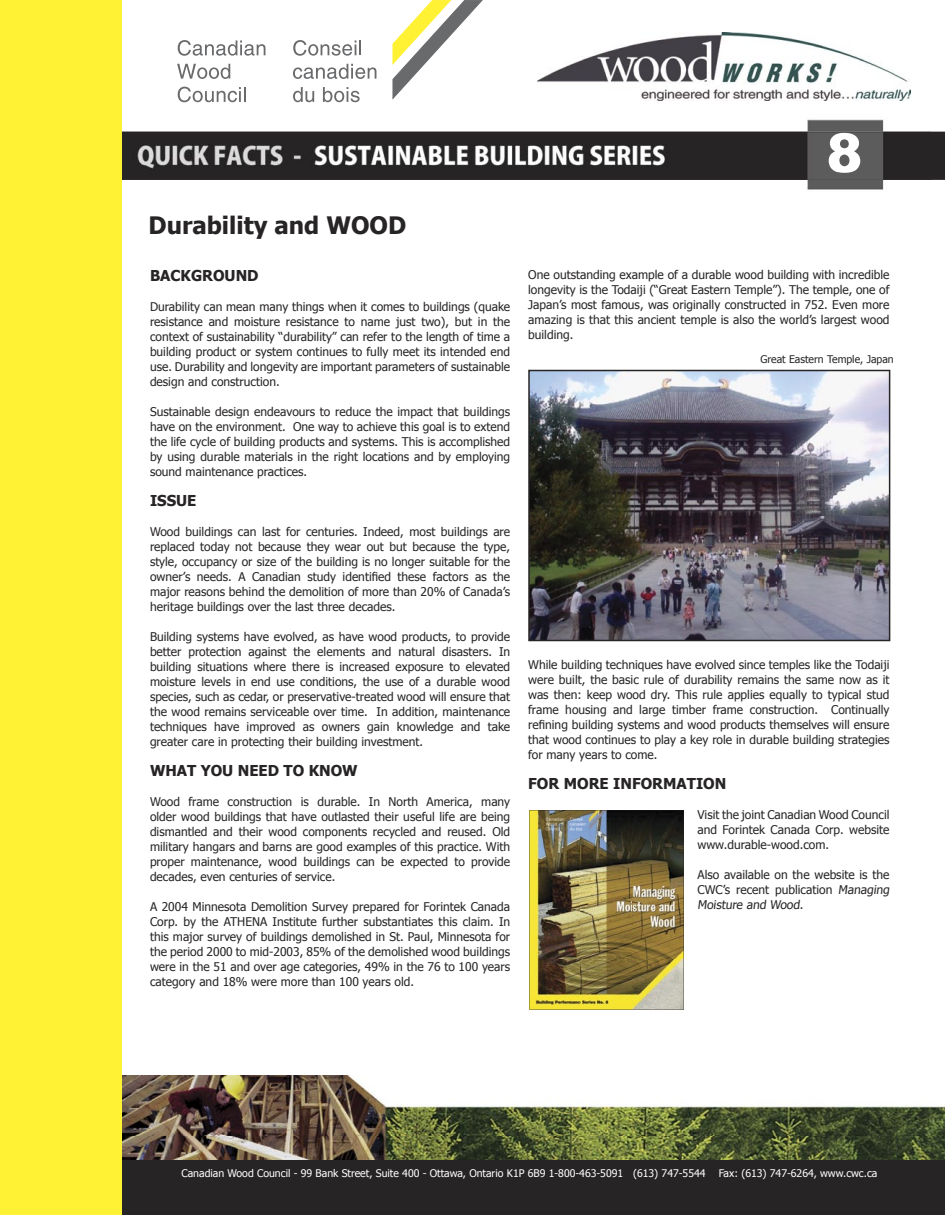
<style>
.page{position:relative;width:945px;height:1215px;background:#fff}
.page>*{position:absolute;margin:0;border:0;box-sizing:border-box;transform-origin:0 0}
.t1{font:900 54px "Arial";color:#fff}
.t2{font:700 24px "Tahoma";color:#272425}
.t3{font:700 15px "Tahoma";color:#272425}
.t4{font:12px/15px "Tahoma";color:#272425;text-align:justify}
.t5{font:10.5px "Tahoma";color:#fff}
.t6{font:10.5px "Tahoma";color:#272425}
</style>
<div class="page">
<img style="left:122px;top:119px;width:810px;height:71px">
<img style="left:122px;top:179px;width:810px;height:1px">
<img style="left:122px;top:132px;width:810px;height:47px">
<div style="left:122px;top:1136px;width:823px;height:79px;background:#272425"></div>
<img style="left:122px;top:1076px;width:823px;height:83px">
<svg style="left:393px;top:0;width:89px;height:99px"></svg>
<svg style="left:178px;top:40px;width:87px;height:16px"></svg>
<svg style="left:177px;top:64px;width:53px;height:15px"></svg>
<svg style="left:178px;top:87px;width:68px;height:15px"></svg>
<svg style="left:293px;top:40px;width:68px;height:16px"></svg>
<svg style="left:293px;top:64px;width:83px;height:15px"></svg>
<svg style="left:293px;top:87px;width:21px;height:15px"></svg>
<svg style="left:323px;top:87px;width:37px;height:15px"></svg>
<div style="left:0;top:0;width:122px;height:1215px;background:#fff133"></div>
<img style="left:537px;top:33px;width:373px;height:67px">
<img style="left:528px;top:370px;width:362px;height:271px">
<img style="left:530px;top:810px;width:154px;height:200px">
<h2 class="t2" style="left:148px;top:209px;width:259px">Durability and WOOD</h2>
<p class="t3" style="left:150px;top:265px;width:110px">BACKGROUND</p>
<p class="t4" style="left:150px;top:299px;width:362px">Durability can mean many things when it comes to buildings (quake resistance and moisture resistance to name just two), but in the context of sustainability “durability” can refer to the length of time a building product or system continues to fully meet its intended end use. Durability and longevity are important parameters of sustainable design and construction.</p>
<p class="t4" style="left:150px;top:404px;width:362px">Sustainable design endeavours to reduce the impact that buildings have on the environment. One way to achieve this goal is to extend the life cycle of building products and systems. This is accomplished by using durable materials in the right locations and by employing sound maintenance practices.</p>
<p class="t3" style="left:150px;top:490px;width:48px">ISSUE</p>
<p class="t4" style="left:150px;top:524px;width:362px">Wood buildings can last for centuries. Indeed, most buildings are replaced today not because they wear out but because the type, style, occupancy or size of the building is no longer suitable for the owner’s needs. A Canadian study identified these factors as the major reasons behind the demolition of more than 20% of Canada’s heritage buildings over the last three decades.</p>
<p class="t4" style="left:150px;top:629px;width:362px">Building systems have evolved, as have wood products, to provide better protection against the elements and natural disasters. In building situations where there is increased exposure to elevated moisture levels in end use conditions, the use of a durable wood species, such as cedar, or preservative-treated wood will ensure that the wood remains serviceable over time. In addition, maintenance techniques have improved as owners gain knowledge and take greater care in protecting their building investment.</p>
<p class="t3" style="left:150px;top:760px;width:209px">WHAT YOU NEED TO KNOW</p>
<p class="t4" style="left:150px;top:794px;width:362px">Wood frame construction is durable. In North America, many older wood buildings that have outlasted their useful life are being dismantled and their wood components recycled and reused. Old military hangars and barns are good examples of this practice. With proper maintenance, wood buildings can be expected to provide decades, even centuries of service.</p>
<p class="t4" style="left:150px;top:899px;width:362px">A 2004 Minnesota Demolition Survey prepared for Forintek Canada Corp. by the ATHENA Institute further substantiates this claim. In this major survey of buildings demolished in St. Paul, Minnesota for the period 2000 to mid-2003, 85% of the demolished wood buildings were in the 51 and over age categories, 49% in the 76 to 100 years category and 18% were more than 100 years old.</p>
<h1 class="t1" style="left:826px;top:114px;width:38px">8</h1>
<p class="t4" style="left:528px;top:267px;width:363px">One outstanding example of a durable wood building with incredible longevity is the Todaiji (“Great Eastern Temple”). The temple, one of Japan’s most famous, was originally constructed in 752. Even more amazing is that this ancient temple is also the world’s largest wood building.</p>
<p class="t6" style="left:760px;top:352px;width:135px">Great Eastern Temple, Japan</p>
<p class="t4" style="left:528px;top:657px;width:363px">While building techniques have evolved since temples like the Todaiji were built, the basic rule of durability remains the same now as it was then: keep wood dry. This rule applies equally to typical stud frame housing and large timber frame construction. Continually refining building systems and wood products themselves will ensure that wood continues to play a key role in durable building strategies for many years to come.</p>
<p class="t3" style="left:528px;top:773px;width:200px">FOR MORE INFORMATION</p>
<p class="t4" style="left:698px;top:807px;width:194px">Visit the joint Canadian Wood Council and Forintek Canada Corp. website www.durable-wood.com.</p>
<p class="t4" style="left:697px;top:867px;width:195px;text-align:left">Also available on the website is the<br>CWC’s recent publication Managing<br>Moisture and Wood.</p>
<p class="t5" style="left:182px;top:1166px;width:526px">Canadian Wood Council - 99 Bank Street, Suite 400 - Ottawa, Ontario K1P 6B9 1-800-463-5091 (613) 747-5544</p>
<p class="t5" style="left:719px;top:1166px;width:160px">Fax: (613) 747-6264, www.cwc.ca</p>
</div>
